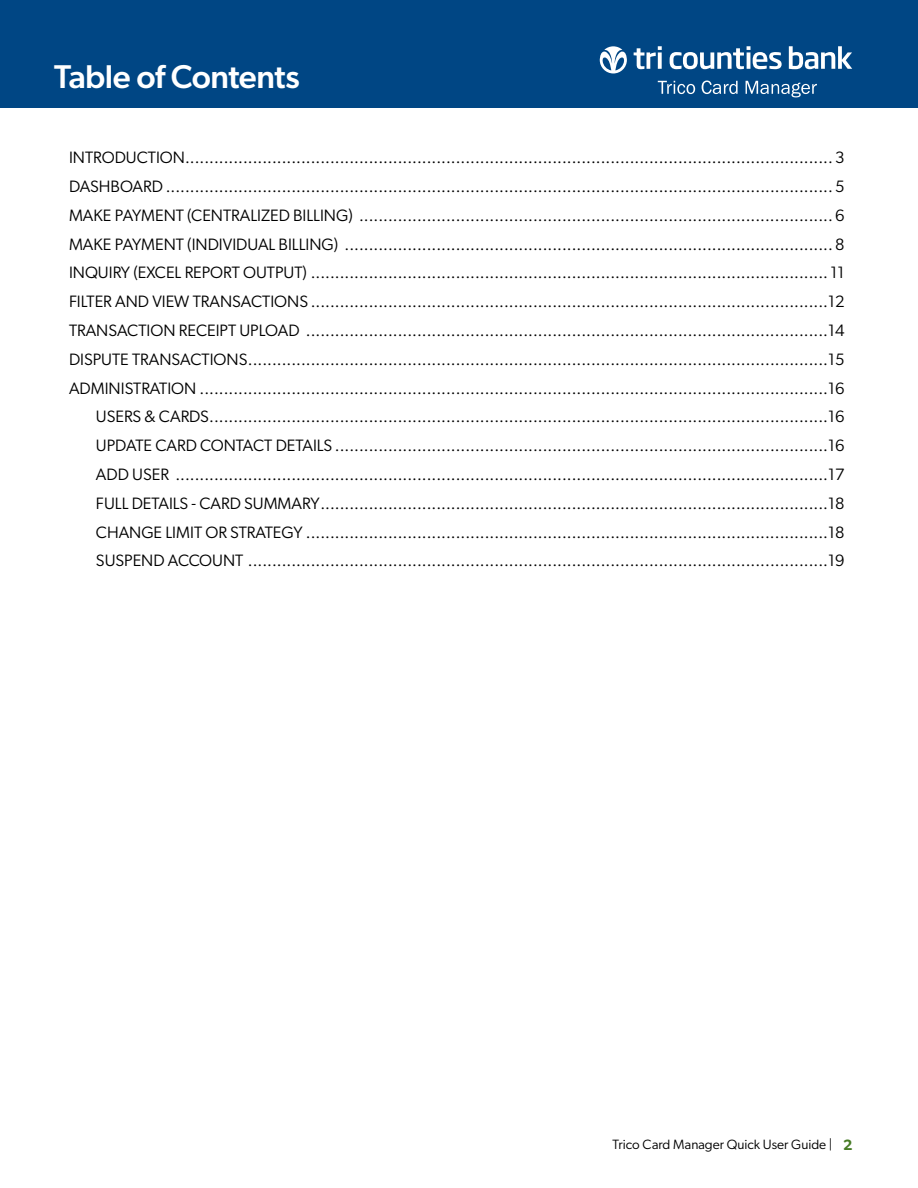
<style>
.page{position:relative;width:918px;height:1188px;background:#fff}
.page>*{position:absolute;margin:0;border:0;box-sizing:border-box;transform-origin:0 0}
.t1{font:500 33px "Gibson";letter-spacing:-.015em;color:#fff}
.t2{font:16.5px/28.8px "Gibson";color:#000;text-align:right}
.t3{font:13.5px "Gibson";color:#000}
.s1{font-weight:600;font-size:15px;color:#477b26}
</style>
<div class="page">
<div style="left:0;top:0;width:918px;height:108px;background:#004684"></div>
<svg style="left:634px;top:46px;width:28px;height:23px"></svg>
<svg style="left:670px;top:46px;width:112px;height:23px"></svg>
<svg style="left:789px;top:46px;width:63px;height:23px"></svg>
<svg style="left:600px;top:46px;width:27px;height:27px"></svg>
<svg style="left:658px;top:81px;width:37px;height:13px"></svg>
<svg style="left:702px;top:81px;width:36px;height:13px"></svg>
<svg style="left:746px;top:81px;width:71px;height:16px"></svg>
<h1 class="t1" style="left:54px;top:57px;width:247px">Table of Contents</h1>
<p class="t2" style="left:69px;top:143px;width:777px">INTRODUCTION......................................................................................................................................3<br>DASHBOARD ..........................................................................................................................................5<br>MAKE PAYMENT (CENTRALIZED BILLING) ..................................................................................................6<br>MAKE PAYMENT (INDIVIDUAL BILLING) .....................................................................................................8<br>INQUIRY (EXCEL REPORT OUTPUT) ........................................................................................................... 11<br>FILTER AND VIEW TRANSACTIONS ...........................................................................................................12<br>TRANSACTION RECEIPT UPLOAD ............................................................................................................14<br>DISPUTE TRANSACTIONS........................................................................................................................15<br>ADMINISTRATION ..................................................................................................................................16<br>USERS &amp; CARDS................................................................................................................................16<br>UPDATE CARD CONTACT DETAILS ......................................................................................................16<br>ADD USER .......................................................................................................................................17<br>FULL DETAILS - CARD SUMMARY.........................................................................................................18<br>CHANGE LIMIT OR STRATEGY ............................................................................................................18<br>SUSPEND ACCOUNT ........................................................................................................................19</p>
<p class="t3" style="left:613px;top:1137px;width:242px">Trico Card Manager Quick User Guide | <span class="s1">2</span></p>
</div>
